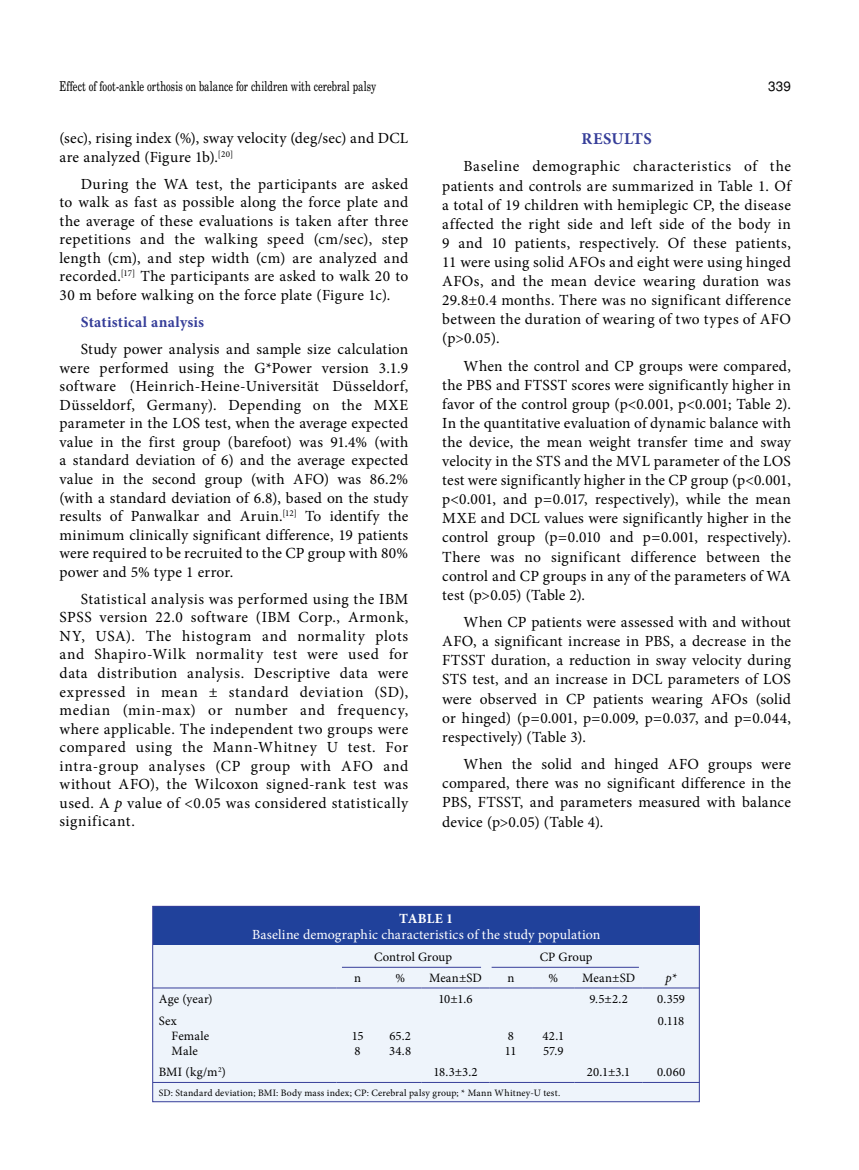
<style>
.page{position:relative;width:859px;height:1170px;background:#fff}
.page>*{position:absolute;margin:0;border:0;box-sizing:border-box;transform-origin:0 0}
.t1{font:700 16.5px "Minion Pro";letter-spacing:.025em;color:#363e99}
.t2{font:15.45px/18.6px "Minion Pro";letter-spacing:.015em;color:#000;text-align:justify}
.t3{font:700 15.45px "Minion Pro";letter-spacing:.015em;color:#363e99}
.t4{font:13.95px "Minion Pro";letter-spacing:.01em;color:#fff}
.t5{font:700 13.95px "Minion Pro";letter-spacing:.01em;color:#fff}
.t6{font:13.5px "Madison Tr";letter-spacing:.005em;color:#000}
.t7{font:13.5px "Helvetica Normal Tr";color:#000}
.t8{font:12.75px/15.3px "Minion Pro";letter-spacing:.005em;color:#000}
.t9{font:italic 12.75px "Minion Pro";color:#000}
.t10{font:9.75px "Minion Pro";letter-spacing:.02em;color:#000}
.s1{font-style:italic}
</style>
<div class="page">
<div style="left:153px;top:906px;width:546px;height:195px;background:#eef4fb"></div>
<div style="left:153px;top:906px;width:546px;height:39px;background:#20419b"></div>
<hr style="left:153px;top:1082px;width:183px;height:1px;background:#363e99">
<hr style="left:336px;top:1082px;width:43px;height:1px;background:#363e99">
<hr style="left:379px;top:1082px;width:42px;height:1px;background:#363e99">
<hr style="left:421px;top:1082px;width:69px;height:1px;background:#363e99">
<hr style="left:490px;top:1082px;width:42px;height:1px;background:#363e99">
<hr style="left:532px;top:1082px;width:43px;height:1px;background:#363e99">
<hr style="left:575px;top:1082px;width:68px;height:1px;background:#363e99">
<hr style="left:643px;top:1082px;width:56px;height:1px;background:#363e99">
<hr style="left:153px;top:987px;width:183px;height:1px;background:#363e99">
<hr style="left:336px;top:987px;width:43px;height:1px;background:#363e99">
<hr style="left:379px;top:987px;width:42px;height:1px;background:#363e99">
<hr style="left:421px;top:987px;width:69px;height:1px;background:#363e99">
<hr style="left:490px;top:987px;width:42px;height:1px;background:#363e99">
<hr style="left:532px;top:987px;width:43px;height:1px;background:#363e99">
<hr style="left:575px;top:987px;width:68px;height:1px;background:#363e99">
<hr style="left:643px;top:987px;width:56px;height:1px;background:#363e99">
<div style="left:152px;top:906px;width:547px;height:195px;border:1px solid #363e99"></div>
<hr style="left:342px;top:966px;width:139px;height:1px;background:#363e99">
<hr style="left:492px;top:966px;width:147px;height:1px;background:#363e99">
<p class="t6" style="left:60px;top:78px;width:318px">Effect of foot-ankle orthosis on balance for children with cerebral palsy</p>
<p class="t7" style="left:768px;top:78px;width:24px">339</p>
<p class="t2" style="left:60px;top:129px;width:350px">(sec), rising index (%), sway velocity (deg/sec) and DCL are analyzed (Figure 1b).<sup>[20]</sup></p>
<p class="t2" style="left:60px;top:174px;width:350px;text-indent:21px">During the WA test, the participants are asked to walk as fast as possible along the force plate and the average of these evaluations is taken after three repetitions and the walking speed (cm/sec), step length (cm), and step width (cm) are analyzed and recorded.<sup>[17]</sup> The participants are asked to walk 20 to 30 m before walking on the force plate (Figure 1c).</p>
<p class="t3" style="left:81px;top:311px;width:125px">Statistical analysis</p>
<p class="t2" style="left:60px;top:340px;width:350px;text-indent:21px">Study power analysis and sample size calculation were performed using the G*Power version 3.1.9 software (Heinrich-Heine-Universität Düsseldorf, Düsseldorf, Germany). Depending on the MXE parameter in the LOS test, when the average expected value in the first group (barefoot) was 91.4% (with a standard deviation of 6) and the average expected value in the second group (with AFO) was 86.2% (with a standard deviation of 6.8), based on the study results of Panwalkar and Aruin.<sup>[12]</sup> To identify the minimum clinically significant difference, 19 patients were required to be recruited to the CP group with 80% power and 5% type 1 error.</p>
<p class="t2" style="left:60px;top:589px;width:350px;text-indent:21px">Statistical analysis was performed using the IBM SPSS version 22.0 software (IBM Corp., Armonk, NY, USA). The histogram and normality plots and Shapiro-Wilk normality test were used for data distribution analysis. Descriptive data were expressed in mean ± standard deviation (SD), median (min-max) or number and frequency, where applicable. The independent two groups were compared using the Mann-Whitney U test. For intra-group analyses (CP group with AFO and without AFO), the Wilcoxon signed-rank test was used. A <span class="s1">p</span> value of &lt;0.05 was considered statistically significant.</p>
<p class="t1" style="left:581px;top:127px;width:72px">RESULTS</p>
<p class="t2" style="left:442px;top:157px;width:350px;line-height:19px;text-indent:21px">Baseline demographic characteristics of the patients and controls are summarized in Table 1. Of a total of 19 children with hemiplegic CP, the disease affected the right side and left side of the body in 9 and 10 patients, respectively. Of these patients, 11 were using solid AFOs and eight were using hinged AFOs, and the mean device wearing duration was 29.8±0.4 months. There was no significant difference between the duration of wearing of two types of AFO (p&gt;0.05).</p>
<p class="t2" style="left:442px;top:356px;width:350px;line-height:19px;text-indent:21px">When the control and CP groups were compared, the PBS and FTSST scores were significantly higher in favor of the control group (p&lt;0.001, p&lt;0.001; Table 2).<br>In the quantitative evaluation of dynamic balance with the device, the mean weight transfer time and sway velocity in the STS and the MVL parameter of the LOS test were significantly higher in the CP group (p&lt;0.001, p&lt;0.001, and p=0.017, respectively), while the mean MXE and DCL values were significantly higher in the control group (p=0.010 and p=0.001, respectively).<br>There was no significant difference between the control and CP groups in any of the parameters of WA test (p&gt;0.05) (Table 2).</p>
<p class="t2" style="left:442px;top:612px;width:350px;line-height:19px;text-indent:21px">When CP patients were assessed with and without AFO, a significant increase in PBS, a decrease in the FTSST duration, a reduction in sway velocity during STS test, and an increase in DCL parameters of LOS were observed in CP patients wearing AFOs (solid or hinged) (p=0.001, p=0.009, p=0.037, and p=0.044, respectively) (Table 3).</p>
<p class="t2" style="left:442px;top:754px;width:350px;line-height:19px;text-indent:21px">When the solid and hinged AFO groups were compared, there was no significant difference in the PBS, FTSST, and parameters measured with balance device (p&gt;0.05) (Table 4).</p>
<p class="t5" style="left:399px;top:908px;width:55px">TABLE 1</p>
<p class="t4" style="left:252px;top:925px;width:350px">Baseline demographic characteristics of the study population</p>
<p class="t8" style="left:374px;top:948px;width:79px">Control Group</p>
<p class="t8" style="left:540px;top:948px;width:54px">CP Group</p>
<p class="t8" style="left:354px;top:970px;width:8px">n</p>
<p class="t8" style="left:395px;top:970px;width:11px">%</p>
<p class="t8" style="left:429px;top:970px;width:54px">Mean±SD</p>
<p class="t8" style="left:507px;top:970px;width:8px">n</p>
<p class="t8" style="left:548px;top:970px;width:11px">%</p>
<p class="t8" style="left:582px;top:970px;width:54px">Mean±SD</p>
<p class="t9" style="left:666px;top:969px;width:13px">p*</p>
<p class="t8" style="left:159px;top:991px;width:55px">Age (year)</p>
<p class="t8" style="left:438px;top:991px;width:36px">10±1.6</p>
<p class="t8" style="left:589px;top:991px;width:40px">9.5±2.2</p>
<p class="t8" style="left:657px;top:991px;width:29px">0.359</p>
<p class="t8" style="left:172px;top:1012px;width:39px;text-indent:-13px">Sex<br>Female<br>Male</p>
<p class="t8" style="left:658px;top:1012px;width:28px">0.118</p>
<p class="t8" style="left:352px;top:1028px;width:14px">15<br>8</p>
<p class="t8" style="left:389px;top:1028px;width:24px">65.2<br>34.8</p>
<p class="t8" style="left:505px;top:1028px;width:13px">8<br>11</p>
<p class="t8" style="left:542px;top:1028px;width:23px">42.1<br>57.9</p>
<p class="t8" style="left:159px;top:1064px;width:68px">BMI (kg/m<sup>2</sup>)</p>
<p class="t8" style="left:433px;top:1064px;width:46px">18.3±3.2</p>
<p class="t8" style="left:587px;top:1064px;width:45px">20.1±3.1</p>
<p class="t8" style="left:657px;top:1064px;width:30px">0.060</p>
<p class="t10" style="left:159px;top:1085px;width:403px">SD: Standard deviation; BMI: Body mass index; CP: Cerebral palsy group; * Mann Whitney-U test.</p>
</div>
